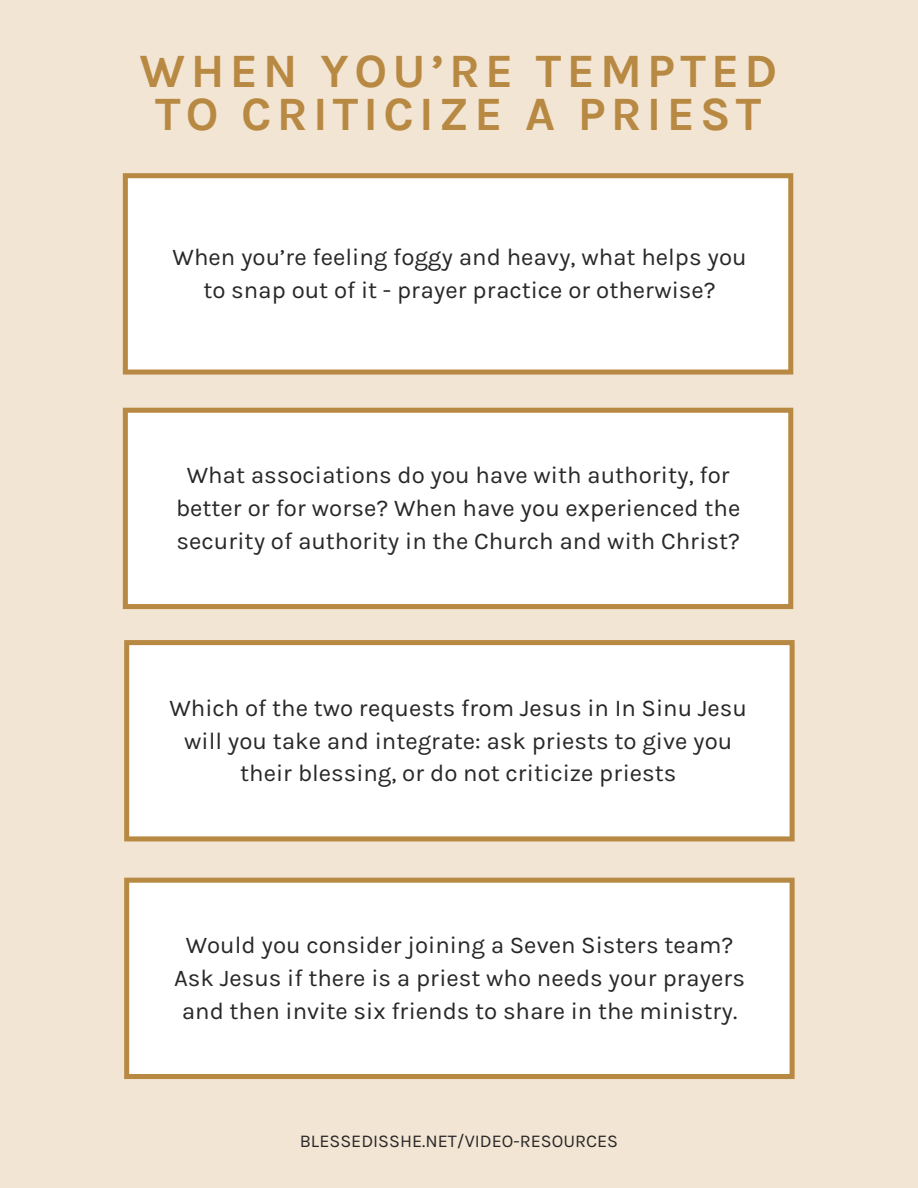
<style>
.page{position:relative;width:918px;height:1188px;background:#f3e5d3}
.page>*{position:absolute;margin:0;border:0;box-sizing:border-box;transform-origin:0 0}
.t1{font:700 48px/43.3px "Karla";letter-spacing:.11em;color:#b88943;text-align:center}
.t2{font:24px/32.8px "Karla";color:#282828;text-align:center}
.t3{font:18px "Karla";color:#282828}
</style>
<div class="page">
<svg style="left:123px;top:173px;width:670px;height:202px;background:#faf7f2"></svg>
<div style="left:123px;top:408px;width:670px;height:201px;background:#fff"></div>
<svg style="left:124px;top:640px;width:671px;height:201px;background:#faf7f3"></svg>
<div style="left:124px;top:878px;width:671px;height:201px;background:#fff"></div>
<h1 class="t1" style="left:139px;top:49px;width:640px">WHEN YOU’RE TEMPTED<br>TO CRITICIZE A PRIEST</h1>
<p class="t2" style="left:173px;top:241px;width:576px">When you’re feeling foggy and heavy, what helps you to snap out of it - prayer practice or otherwise?</p>
<p class="t2" style="left:176px;top:459px;width:566px">What associations do you have with authority, for better or for worse? When have you experienced the security of authority in the Church and with Christ?</p>
<p class="t2" style="left:170px;top:691px;width:579px">Which of the two requests from Jesus in In Sinu Jesu will you take and integrate: ask priests to give you their blessing, or do not criticize priests</p>
<p class="t2" style="left:174px;top:929px;width:573px">Would you consider joining a Seven Sisters team?<br>Ask Jesus if there is a priest who needs your prayers and then invite six friends to share in the ministry.</p>
<p class="t3" style="left:300px;top:1131px;width:320px">BLESSEDISSHE.NET/VIDEO-RESOURCES</p>
</div>
